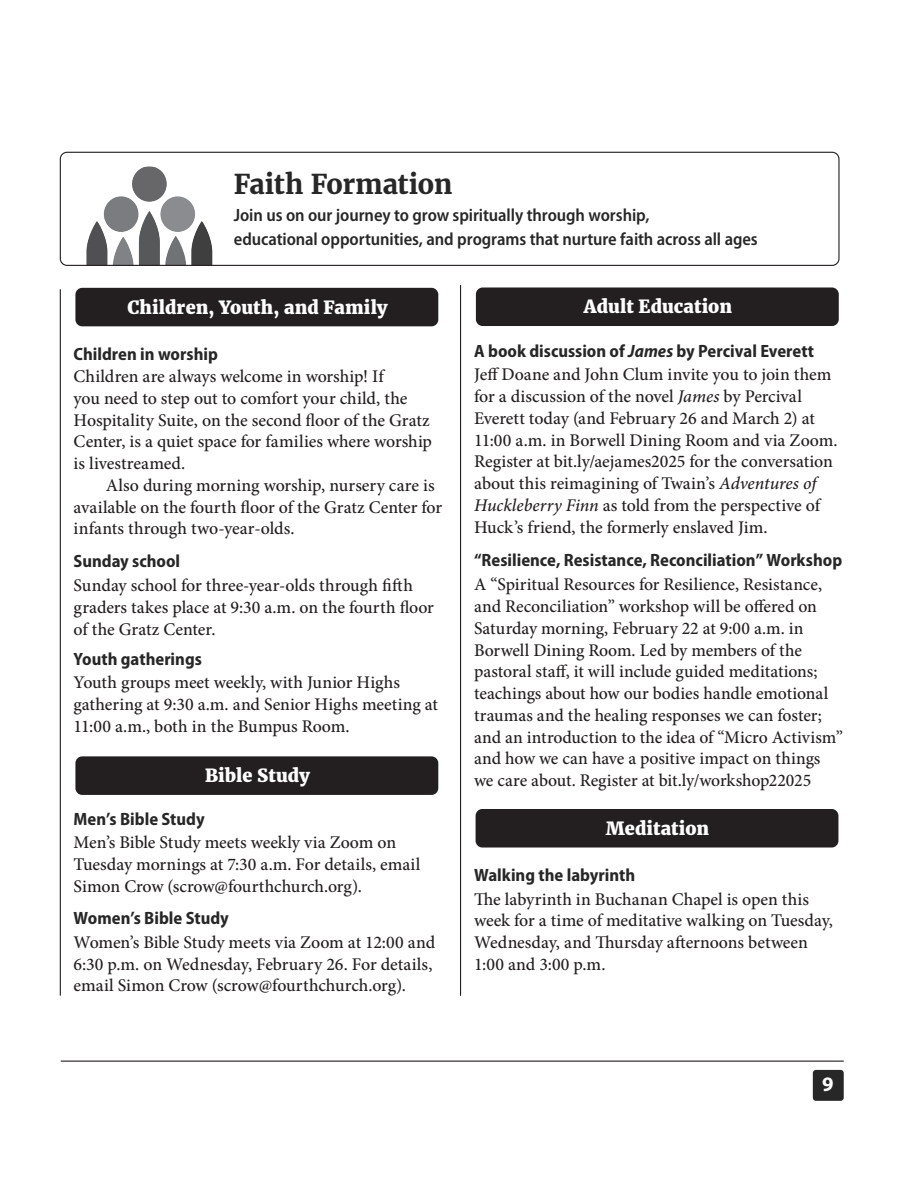
<style>
.page{position:relative;width:918px;height:1188px;background:#fff}
.page>*{position:absolute;margin:0;border:0;box-sizing:border-box;transform-origin:0 0}
.t1{font:700 27px "Merriweather";letter-spacing:-.015em;color:#272728}
.t2{font:700 20.7px "Myriad Pro";color:#fff}
.t3{font:800 18px "Merriweather";letter-spacing:.005em;color:#fff}
.t4{font:500 17.85px/21.8px "Minion Pro";letter-spacing:-.005em;color:#231f20}
.t5{font:700 semi-condensed 17.85px "Myriad Pro";color:#272728}
.t6{font:600 semi-condensed 17.85px/24px "Myriad Pro";letter-spacing:-.005em;color:#272728}
.s1{font-style:italic}
</style>
<div class="page">
<img style="left:86px;top:166px;width:127px;height:98px">
<div style="left:75px;top:288px;width:363px;height:38px;background:#231f20;border-radius:7px"></div>
<hr style="left:60px;top:289px;width:1px;height:707px;background:#231f20">
<div style="left:75px;top:756px;width:363px;height:39px;background:#231f20;border-radius:7px"></div>
<div style="left:813px;top:1070px;width:31px;height:31px;background:#272728;border-radius:3px"></div>
<hr style="left:61px;top:1061px;width:783px;height:1px;background:#231f20">
<hr style="left:460px;top:285px;width:1px;height:711px;background:#231f20">
<div style="left:476px;top:288px;width:363px;height:38px;background:#231f20;border-radius:7px"></div>
<div style="left:476px;top:809px;width:362px;height:39px;background:#231f20;border-radius:7px"></div>
<div style="left:60px;top:152px;width:780px;height:114px;border:1px solid #231f20;border-radius:7px"></div>
<p class="t1" style="left:234px;top:168px;width:220px">Faith Formation</p>
<p class="t6" style="left:234px;top:204px;width:526px">Join us on our journey to grow spiritually through worship,<br>educational opportunities, and programs that nurture faith across all ages</p>
<p class="t3" style="left:127px;top:296px;width:262px">Children, Youth, and Family</p>
<p class="t5" style="left:74px;top:344px;width:146px">Children in worship</p>
<p class="t4" style="left:74px;top:366px;width:360px">Children are always welcome in worship! If<br>you need to step out to comfort your child, the Hospitality Suite, on the second floor of the Gratz Center, is a quiet space for families where worship is livestreamed.</p>
<p class="t4" style="left:74px;top:474px;width:370px;text-indent:32px">Also during morning worship, nursery care is available on the fourth floor of the Gratz Center for infants through two-year-olds.</p>
<p class="t5" style="left:74px;top:551px;width:108px">Sunday school</p>
<p class="t4" style="left:74px;top:575px;width:362px">Sunday school for three-year-olds through fifth graders takes place at 9:30 a.m. on the fourth floor of the Gratz Center.</p>
<p class="t5" style="left:74px;top:649px;width:130px">Youth gatherings</p>
<p class="t4" style="left:74px;top:672px;width:366px">Youth groups meet weekly, with Junior Highs gathering at 9:30 a.m. and Senior Highs meeting at<br>11:00 a.m., both in the Bumpus Room.</p>
<p class="t3" style="left:205px;top:764px;width:106px">Bible Study</p>
<p class="t5" style="left:74px;top:809px;width:133px">Men’s Bible Study</p>
<p class="t4" style="left:74px;top:831px;width:348px">Men’s Bible Study meets weekly via Zoom on<br>Tuesday mornings at 7:30 a.m. For details, email<br>Simon Crow (scrow@fourthchurch.org).</p>
<p class="t5" style="left:74px;top:908px;width:157px">Women’s Bible Study</p>
<p class="t4" style="left:74px;top:931px;width:363px">Women’s Bible Study meets via Zoom at 12:00 and<br>6:30 p.m. on Wednesday, February 26. For details, email Simon Crow (scrow@fourthchurch.org).</p>
<p class="t3" style="left:584px;top:295px;width:150px">Adult Education</p>
<p class="t5" style="left:474px;top:341px;width:342px">A book discussion of <span class="s1">James</span> by Percival Everett</p>
<p class="t4" style="left:474px;top:364px;width:365px">Jeff Doane and John Clum invite you to join them for a discussion of the novel <span class="s1">James</span> by Percival Everett today (and February 26 and March 2) at 11:00 a.m. in Borwell Dining Room and via Zoom.<br>Register at bit.ly/aejames2025 for the conversation about this reimagining of Twain’s <span class="s1">Adventures of Huckleberry Finn</span> as told from the perspective of Huck’s friend, the formerly enslaved Jim.</p>
<p class="t5" style="left:474px;top:550px;width:370px">“Resilience, Resistance, Reconciliation” Workshop</p>
<p class="t4" style="left:474px;top:574px;width:370px">A “Spiritual Resources for Resilience, Resistance, and Reconciliation” workshop will be offered on Saturday morning, February 22 at 9:00 a.m. in Borwell Dining Room. Led by members of the pastoral staff, it will include guided meditations; teachings about how our bodies handle emotional traumas and the healing responses we can foster; and an introduction to the idea of “Micro Activism” and how we can have a positive impact on things we care about. Register at bit.ly/workshop22025</p>
<p class="t3" style="left:606px;top:817px;width:105px">Meditation</p>
<p class="t5" style="left:474px;top:865px;width:163px">Walking the labyrinth</p>
<p class="t4" style="left:474px;top:888px;width:360px">The labyrinth in Buchanan Chapel is open this week for a time of meditative walking on Tuesday, Wednesday, and Thursday afternoons between 1:00 and 3:00 p.m.</p>
<p class="t2" style="left:822px;top:1071px;width:13px">9</p>
</div>
